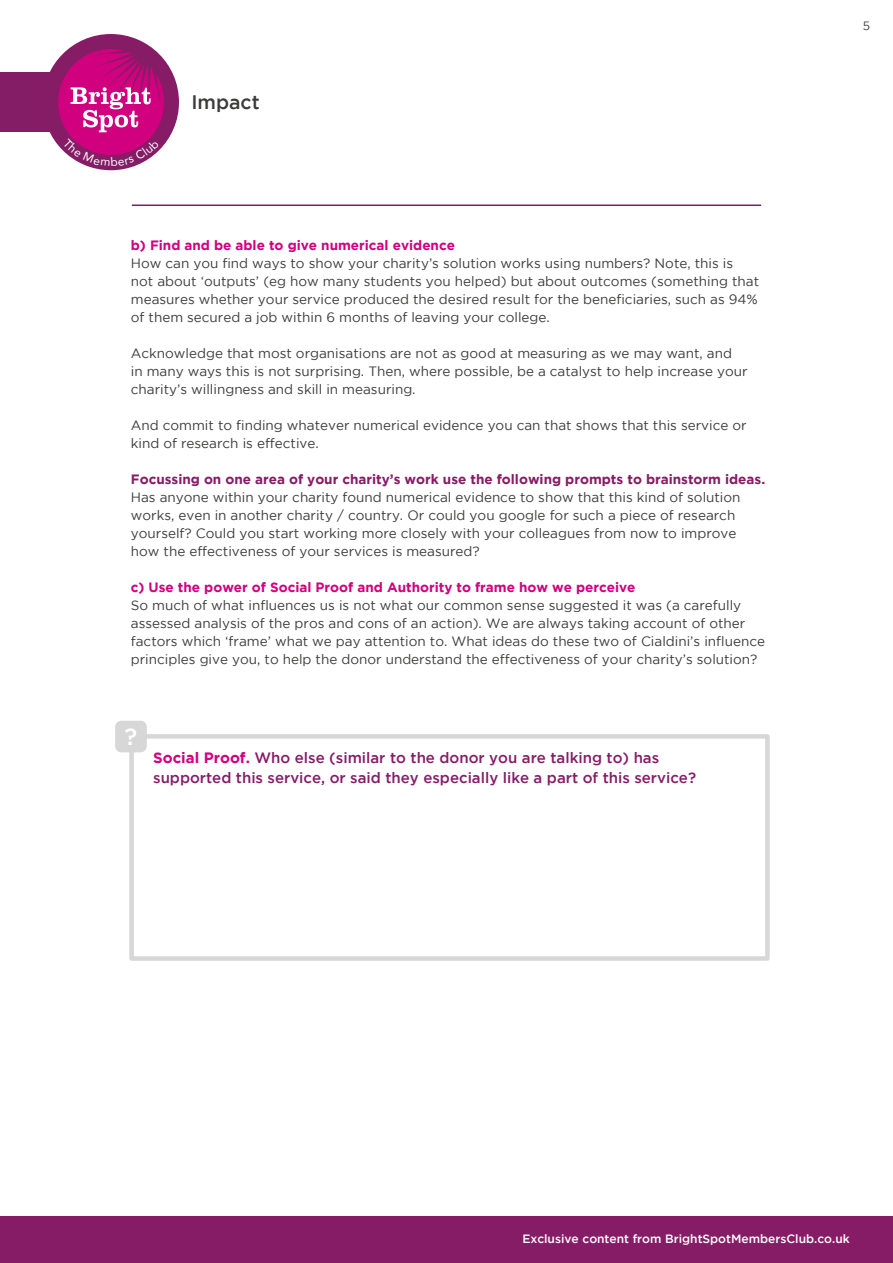
<style>
.page{position:relative;width:893px;height:1263px;background:#fff}
.page>*{position:absolute;margin:0;border:0;box-sizing:border-box;transform-origin:0 0}
.t1{font:500 23.7px "Gotham";color:#fff}
.t2{font:500 19.5px "Gotham";color:#3c3c3b}
.t3{font:500 15px/19.5px "Gotham";color:#851c66}
.t4{font:13.5px/18px "Gotham";color:#3c3c3b}
.t5{font:700 13.5px "Gotham";color:#d1007f}
.t6{font:700 13.5px "Gotham";color:#871c66}
.t7{font:500 12px "Gotham";color:#fff}
.t8{font:12px "Gotham";color:#3c3c3b}
.s1{font-weight:700;color:#d1007f}
</style>
<div class="page">
<div style="left:0;top:72px;width:81px;height:60px;background:#851c66"></div>
<div style="left:43px;top:34px;width:136px;height:136px;background:#871c66;border-radius:50%"></div>
<hr style="left:132px;top:204px;width:629px;height:2px;background:#851c66">
<div style="left:0;top:1216px;width:893px;height:47px;background:#871c66"></div>
<div style="left:129px;top:734px;width:641px;height:227px;border:4px solid #d7d7d7"></div>
<div style="left:115px;top:721px;width:32px;height:31px;background:#d7d7d7;border-radius:6px"></div>
<svg style="left:58px;top:49px;width:106px;height:117px"></svg>
<h2 class="t2" style="left:191px;top:91px;width:70px">Impact</h2>
<p class="t5" style="left:131px;top:238px;width:326px">b) Find and be able to give numerical evidence</p>
<p class="t4" style="left:131px;top:254px;width:630px">How can you find ways to show your charity’s solution works using numbers? Note, this is<br>not about ‘outputs’ (eg how many students you helped) but about outcomes (something that measures whether your service produced the desired result for the beneficiaries, such as 94% of them secured a job within 6 months of leaving your college.</p>
<p class="t4" style="left:131px;top:344px;width:618px">Acknowledge that most organisations are not as good at measuring as we may want, and<br>in many ways this is not surprising. Then, where possible, be a catalyst to help increase your charity’s willingness and skill in measuring.</p>
<p class="t4" style="left:131px;top:416px;width:617px">And commit to finding whatever numerical evidence you can that shows that this service or kind of research is effective.</p>
<p class="t6" style="left:131px;top:471px;width:636px">Focussing on one area of your charity’s work use the following prompts to brainstorm ideas.</p>
<p class="t4" style="left:131px;top:488px;width:611px">Has anyone within your charity found numerical evidence to show that this kind of solution works, even in another charity / country. Or could you google for such a piece of research yourself? Could you start working more closely with your colleagues from now to improve how the effectiveness of your services is measured?</p>
<p class="t5" style="left:131px;top:579px;width:506px">c) Use the power of Social Proof and Authority to frame how we perceive</p>
<p class="t4" style="left:131px;top:596px;width:636px">So much of what influences us is not what our common sense suggested it was (a carefully assessed analysis of the pros and cons of an action). We are always taking account of other factors which ‘frame’ what we pay attention to. What ideas do these two of Cialdini’s influence principles give you, to help the donor understand the effectiveness of your charity’s solution?</p>
<h1 class="t1" style="left:125px;top:723px;width:14px">?</h1>
<p class="t3" style="left:153px;top:748px;width:544px"><span class="s1">Social Proof.</span> Who else (similar to the donor you are talking to) has supported this service, or said they especially like a part of this service?</p>
<p class="t8" style="left:863px;top:19px;width:9px">5</p>
<p class="t7" style="left:522px;top:1232px;width:329px">Exclusive content from BrightSpotMembersClub.co.uk</p>
</div>
